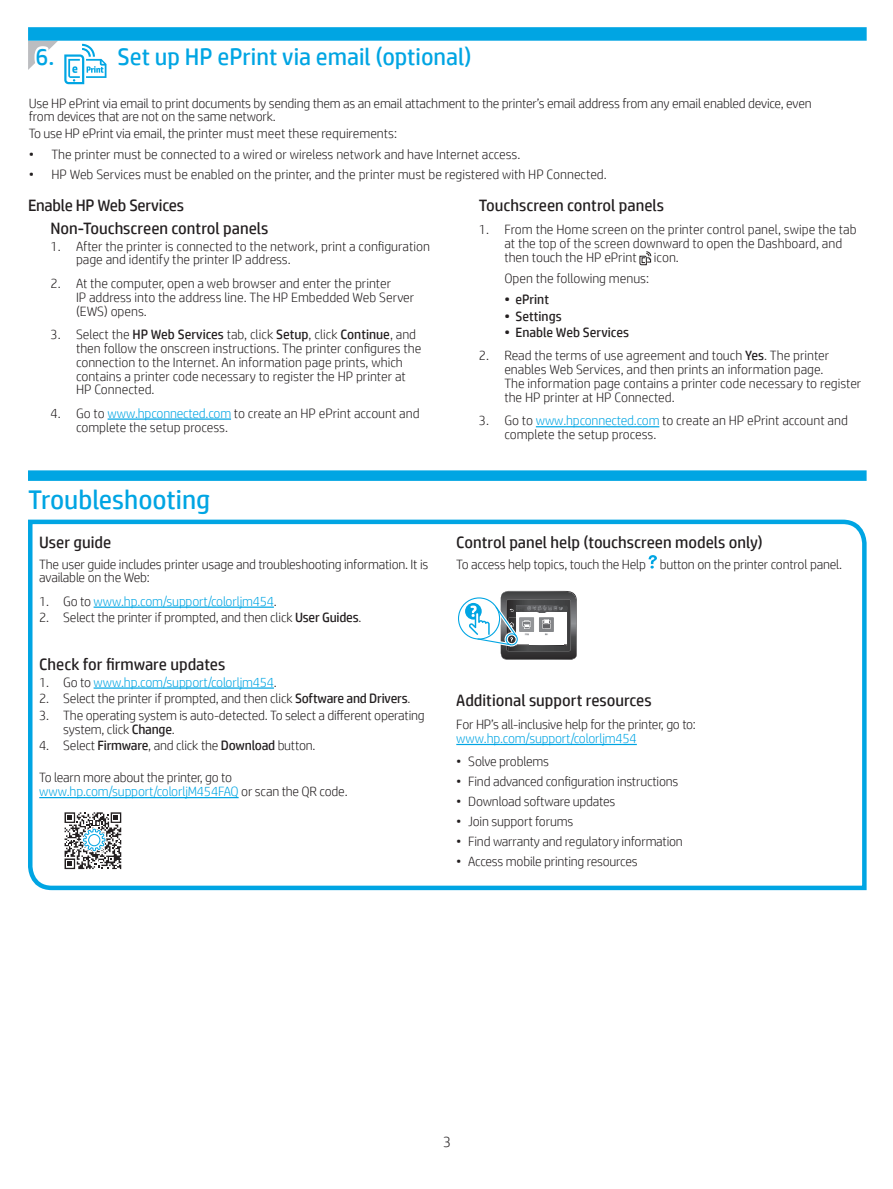
<style>
.page{position:relative;width:893px;height:1189px;background:#fff}
.page>*{position:absolute;margin:0;border:0;box-sizing:border-box;transform-origin:0 0}
.t1{font:27px "HP Simplified";color:#00a5e3}
.t2{font:24px "HP Simplified";color:#00a5e3}
.t3{font:16.5px/23px "HP Simplified";color:#231f20}
.t4{font:300 15px "HP Simplified";color:#231f20}
.t5{font:300 13.5px/14px "HP Simplified";letter-spacing:-.015em;color:#231f20}
.t6{font:300 13.5px "HP Simplified";letter-spacing:-.015em;color:#00a5e3}
.t7{font:13.5px "HP Simplified";color:#231f20}
.s1{font-weight:400}
.s2{color:#00a5e3}
.s3{color:#231f20}
</style>
<div class="page">
<div style="left:28px;top:470px;width:838px;height:11px;background:#00a5e3"></div>
<svg style="left:28px;top:519px;width:839px;height:372px"></svg>
<svg style="left:63px;top:810px;width:60px;height:60px"></svg>
<div style="left:28px;top:27px;width:838px;height:14px;background:#00a5e3"></div>
<svg style="left:28px;top:41px;width:78px;height:43px"></svg>
<hr style="left:108px;top:418px;width:123px;height:1px;background:#00a5e3">
<hr style="left:536px;top:426px;width:123px;height:1px;background:#00a5e3">
<svg style="left:639px;top:251px;width:12px;height:14px"></svg>
<h2 class="t2" style="left:35px;top:41px;width:20px">6.</h2>
<h2 class="t2" style="left:117px;top:41px;width:356px">Set up HP ePrint via email (optional)</h2>
<p class="t5" style="left:29px;top:95px;width:784px">Use HP ePrint via email to print documents by sending them as an email attachment to the printer’s email address from any email enabled device, even from devices that are not on the same network.</p>
<p class="t5" style="left:29px;top:126px;width:370px">To use HP ePrint via email, the printer must meet these requirements:</p>
<p class="t5" style="left:29px;top:147px;width:493px">• The printer must be connected to a wired or wireless network and have Internet access.</p>
<p class="t5" style="left:29px;top:167px;width:579px">• HP Web Services must be enabled on the printer, and the printer must be registered with HP Connected.</p>
<p class="t3" style="left:479px;top:193px;width:187px">Touchscreen control panels</p>
<p class="t5" style="left:504px;top:222px;width:354px;text-indent:-26px">1. From the Home screen on the printer control panel, swipe the tab at the top of the screen downward to open the Dashboard, and then touch the HP ePrint</p>
<p class="t3" style="left:50px;top:193px;width:219px;text-indent:-22px">Enable HP Web Services<br>Non-Touchscreen control panels</p>
<p class="t5" style="left:76px;top:238px;width:355px;text-indent:-26px">1. After the printer is connected to the network, print a configuration page and identify the printer IP address.</p>
<p class="t5" style="left:76px;top:276px;width:340px;text-indent:-26px">2. At the computer, open a web browser and enter the printer<br>IP address into the address line. The HP Embedded Web Server (EWS) opens.</p>
<p class="t5" style="left:76px;top:327px;width:347px;text-indent:-26px">3. Select the <span class="s1">HP Web Services</span> tab, click <span class="s1">Setup</span>, click <span class="s1">Continue</span>, and then follow the onscreen instructions. The printer configures the connection to the Internet. An information page prints, which contains a printer code necessary to register the HP printer at HP Connected.</p>
<p class="t5" style="left:76px;top:406px;width:345px;text-indent:-26px">4. Go to <span class="s2">www.hpconnected.com</span> to create an HP ePrint account and complete the setup process.</p>
<p class="t5" style="left:654px;top:250px;width:26px">icon.</p>
<p class="t5" style="left:504px;top:271px;width:146px">Open the following menus:</p>
<p class="t7" style="left:504px;top:290px;width:46px">• ePrint</p>
<p class="t7" style="left:504px;top:307px;width:59px">• Settings</p>
<p class="t7" style="left:504px;top:323px;width:126px">• Enable Web Services</p>
<p class="t5" style="left:504px;top:348px;width:358px;text-indent:-26px">2. Read the terms of use agreement and touch <span class="s1">Yes</span>. The printer enables Web Services, and then prints an information page.<br>The information page contains a printer code necessary to register the HP printer at HP Connected.</p>
<p class="t5" style="left:504px;top:413px;width:345px;text-indent:-26px">3. Go to <span class="s2">www.hpconnected.com</span> to create an HP ePrint account and complete the setup process.</p>
<h1 class="t1" style="left:28px;top:481px;width:184px">Troubleshooting</h1>
<p class="t3" style="left:39px;top:530px;width:74px">User guide</p>
<p class="t5" style="left:39px;top:556px;width:390px">The user guide includes printer usage and troubleshooting information. It is available on the Web:</p>
<p class="t6" style="left:39px;top:592px;width:239px"><span class="s3">1. Go to</span> www.hp.com/support/colorljm454<span class="s3">.</span></p>
<p class="t5" style="left:39px;top:610px;width:324px">2. Select the printer if prompted, and then click <span class="s1">User Guides</span>.</p>
<p class="t3" style="left:39px;top:652px;width:188px">Check for firmware updates</p>
<p class="t6" style="left:39px;top:673px;width:239px"><span class="s3">1. Go to</span> www.hp.com/support/colorljm454<span class="s3">.</span></p>
<p class="t5" style="left:39px;top:691px;width:373px">2. Select the printer if prompted, and then click <span class="s1">Software and Drivers</span>.</p>
<p class="t5" style="left:63px;top:707px;width:363px;text-indent:-24px">3. The operating system is auto-detected. To select a different operating system, click <span class="s1">Change</span>.</p>
<p class="t5" style="left:39px;top:738px;width:278px">4. Select <span class="s1">Firmware</span>, and click the <span class="s1">Download</span> button.</p>
<p class="t5" style="left:39px;top:770px;width:310px">To learn more about the printer, go to <span class="s2">www.hp.com/support/colorljM454FAQ</span> or scan the QR code.</p>
<p class="t3" style="left:456px;top:530px;width:308px">Control panel help (touchscreen models only)</p>
<p class="t5" style="left:456px;top:556px;width:387px">To access help topics, touch the Help button on the printer control panel.</p>
<p class="t3" style="left:456px;top:688px;width:197px">Additional support resources</p>
<p class="t5" style="left:456px;top:717px;width:241px">For HP’s all-inclusive help for the printer, go to:</p>
<p class="t6" style="left:456px;top:729px;width:182px">www.hp.com/support/colorljm454</p>
<p class="t5" style="left:456px;top:754px;width:94px">• Solve problems</p>
<p class="t5" style="left:456px;top:774px;width:224px">• Find advanced configuration instructions</p>
<p class="t5" style="left:456px;top:794px;width:160px">• Download software updates</p>
<p class="t5" style="left:456px;top:813px;width:118px">• Join support forums</p>
<p class="t5" style="left:456px;top:833px;width:228px">• Find warranty and regulatory information</p>
<p class="t5" style="left:456px;top:853px;width:183px">• Access mobile printing resources</p>
<p class="t4" style="left:443px;top:1131px;width:10px">3</p>
</div>
